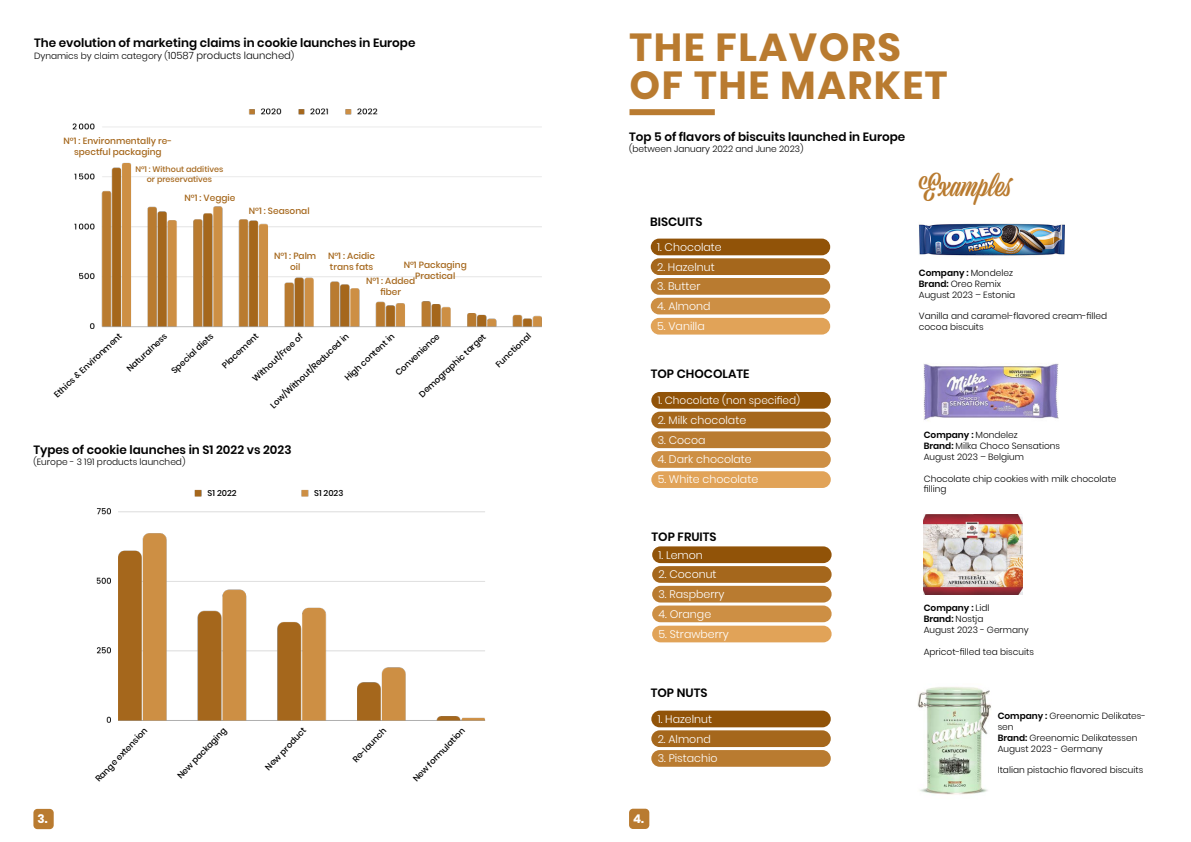
<style>
.page{position:relative;width:1191px;height:842px;background:#fff}
.page>*{position:absolute;margin:0;border:0;box-sizing:border-box;transform-origin:0 0}
.t1{font:700 39px "Poppins";letter-spacing:.04em;color:#b97b30}
.t2{font:28px "Viktor Script";color:#b97b30}
.t3{font:600 12px "Poppins";color:#000}
.t4{font:700 12px "Poppins";color:#fff}
.t5{font:300 11px "Poppins";color:#fff}
.t6{font:300 10.5px "Poppins";color:#fff}
.t7{font:300 9px/10.8px "Poppins";color:#000}
.t8{font:500 9px/10.8px "Poppins";color:#a5671c;text-align:center}
.t9{font:600 9px "Poppins";color:#000}
.t10{font:500 8.5px "Poppins";color:#000}
.t11{font:500 8.4px "Poppins";letter-spacing:-.005em;color:#000}
.t12{font:500 8px "Poppins";color:#a5671c}
.s1{font-size:10px}
.s2{font-weight:300}
.s3{font-weight:600}
</style>
<div class="page">
<div style="left:33px;top:809px;width:21px;height:20px;background:#b97b30;border-radius:4px"></div>
<div style="left:629px;top:809px;width:20px;height:20px;background:#b97b30;border-radius:4px"></div>
<img style="left:96px;top:489px;width:390px;height:234px">
<div style="left:629px;top:109px;width:86px;height:6px;background:#b97b30"></div>
<div style="left:651px;top:711px;width:179px;height:16px;background:#915308;border-radius:8px"></div>
<div style="left:651px;top:730px;width:179px;height:17px;background:#a5671c;border-radius:8px"></div>
<div style="left:651px;top:750px;width:179px;height:17px;background:#b97b30;border-radius:8px"></div>
<div style="left:652px;top:546px;width:179px;height:17px;background:#915308;border-radius:8px"></div>
<div style="left:652px;top:566px;width:179px;height:17px;background:#a5671c;border-radius:8px"></div>
<div style="left:652px;top:586px;width:179px;height:16px;background:#b97b30;border-radius:8px"></div>
<div style="left:652px;top:605px;width:179px;height:17px;background:#cd8f44;border-radius:8px"></div>
<div style="left:652px;top:626px;width:179px;height:16px;background:#e1a358;border-radius:8px"></div>
<div style="left:651px;top:392px;width:179px;height:17px;background:#915308;border-radius:8px"></div>
<div style="left:651px;top:412px;width:179px;height:16px;background:#a5671c;border-radius:8px"></div>
<div style="left:651px;top:431px;width:179px;height:17px;background:#b97b30;border-radius:8px"></div>
<div style="left:651px;top:451px;width:179px;height:17px;background:#cd8f44;border-radius:8px"></div>
<div style="left:651px;top:471px;width:179px;height:17px;background:#e1a358;border-radius:8px"></div>
<img style="left:72px;top:108px;width:470px;height:221px">
<div style="left:651px;top:239px;width:179px;height:16px;background:#915308;border-radius:8px"></div>
<div style="left:651px;top:258px;width:179px;height:17px;background:#a5671c;border-radius:8px"></div>
<div style="left:651px;top:278px;width:179px;height:17px;background:#b97b30;border-radius:8px"></div>
<div style="left:651px;top:298px;width:179px;height:16px;background:#cd8f44;border-radius:8px"></div>
<div style="left:651px;top:318px;width:179px;height:17px;background:#e1a358;border-radius:8px"></div>
<img style="left:923px;top:363px;width:135px;height:58px">
<img style="left:918px;top:223px;width:146px;height:33px">
<img style="left:917px;top:687px;width:74px;height:108px">
<img style="left:923px;top:514px;width:99px;height:80px">
<p class="t3" style="left:34px;top:36px;width:383px">The evolution of marketing claims in cookie launches in Europe</p>
<p class="t7" style="left:34px;top:50px;width:262px">Dynamics by claim category (<span class="s1">10587 products launched</span>)</p>
<p class="t8" style="left:64px;top:136px;width:110px">N°1 : Environmentally re&shy;spectful packaging</p>
<p class="t12" style="left:136px;top:165px;width:89px">N°1 : Without additives</p>
<p class="t12" style="left:147px;top:174px;width:67px">or preservatives</p>
<p class="t8" style="left:184px;top:193px;width:52px">N°1 : Veggie</p>
<p class="t8" style="left:249px;top:206px;width:62px">N°1 : Seasonal</p>
<p class="t8" style="left:274px;top:251px;width:44px">N°1 : Palm</p>
<p class="t8" style="left:290px;top:262px;width:12px">oil</p>
<p class="t8" style="left:328px;top:251px;width:48px">N°1 : Acidic</p>
<p class="t8" style="left:330px;top:262px;width:45px">trans fats</p>
<p class="t8" style="left:404px;top:259px;width:65px">N°1 Packaging</p>
<p class="t8" style="left:415px;top:270px;width:42px">Practical</p>
<p class="t8" style="left:366px;top:276px;width:51px">N°1 : Added</p>
<p class="t8" style="left:380px;top:287px;width:22px">fiber</p>
<p class="t10" style="left:417px;top:392px;width:89px;rotate:-43deg">Demographic target</p>
<p class="t10" style="left:493px;top:362px;width:46px;rotate:-43deg">Functional</p>
<p class="t10" style="left:250px;top:376px;width:67px;rotate:-43deg">Without/Free of</p>
<p class="t10" style="left:52px;top:392px;width:91px;rotate:-43deg">Ethics &amp; Environment</p>
<p class="t10" style="left:125px;top:366px;width:53px;rotate:-43deg">Naturalness</p>
<p class="t10" style="left:169px;top:368px;width:56px;rotate:-43deg">Special diets</p>
<p class="t10" style="left:220px;top:363px;width:48px;rotate:-43deg">Placement</p>
<p class="t10" style="left:342px;top:375px;width:66px;rotate:-43deg">High content in</p>
<p class="t10" style="left:393px;top:370px;width:58px;rotate:-43deg">Convenience</p>
<p class="t10" style="left:268px;top:403px;width:106px;rotate:-43deg">Low/Without/Reduced in</p>
<p class="t3" style="left:33px;top:443px;width:260px">Types of cookie launches in S1 2022 vs 2023</p>
<p class="t7" style="left:33px;top:457px;width:153px">(Europe - 3 191 products launched)</p>
<p class="t11" style="left:208px;top:488px;width:30px">S1 2022</p>
<p class="t11" style="left:314px;top:488px;width:31px">S1 2023</p>
<p class="t10" style="left:94px;top:777px;width:72px;rotate:-47deg">Range extension</p>
<p class="t10" style="left:175px;top:774px;width:68px;rotate:-47deg">New packaging</p>
<p class="t10" style="left:263px;top:765px;width:56px;rotate:-47deg">New product</p>
<p class="t10" style="left:351px;top:758px;width:46px;rotate:-47deg">Re-launch</p>
<p class="t10" style="left:411px;top:777px;width:72px;rotate:-47deg">New formulation</p>
<p class="t1" style="left:629px;top:25px;width:273px">THE FLAVORS</p>
<p class="t1" style="left:629px;top:63px;width:319px">OF THE MARKET</p>
<p class="t3" style="left:629px;top:130px;width:278px">Top 5 of flavors of biscuits launched in Europe</p>
<p class="t7" style="left:629px;top:143px;width:176px">(between January 2022 and June 2023)</p>
<p class="t3" style="left:650px;top:215px;width:54px">BISCUITS</p>
<p class="t5" style="left:657px;top:241px;width:66px">1. Chocolate</p>
<p class="t5" style="left:657px;top:260px;width:59px">2. Hazelnut</p>
<p class="t5" style="left:657px;top:280px;width:45px">3. Butter</p>
<p class="t5" style="left:657px;top:300px;width:55px">4. Almond</p>
<p class="t5" style="left:657px;top:320px;width:49px">5. Vanilla</p>
<p class="t3" style="left:651px;top:367px;width:100px">TOP CHOCOLATE</p>
<p class="t6" style="left:657px;top:394px;width:144px">1. Chocolate (non specified)</p>
<p class="t5" style="left:657px;top:414px;width:90px">2. Milk chocolate</p>
<p class="t5" style="left:657px;top:433px;width:49px">3. Cocoa</p>
<p class="t5" style="left:657px;top:453px;width:96px">4. Dark chocolate</p>
<p class="t5" style="left:657px;top:473px;width:102px">5. White chocolate</p>
<p class="t3" style="left:651px;top:529px;width:66px">TOP FRUITS</p>
<p class="t5" style="left:658px;top:548px;width:46px">1. Lemon</p>
<p class="t5" style="left:658px;top:568px;width:60px">2. Coconut</p>
<p class="t5" style="left:658px;top:588px;width:68px">3. Raspberry</p>
<p class="t5" style="left:658px;top:607px;width:54px">4. Orange</p>
<p class="t5" style="left:658px;top:628px;width:72px">5. Strawberry</p>
<p class="t3" style="left:651px;top:686px;width:58px">TOP NUTS</p>
<p class="t5" style="left:657px;top:712px;width:56px">1. Hazelnut</p>
<p class="t5" style="left:657px;top:732px;width:55px">2. Almond</p>
<p class="t5" style="left:657px;top:752px;width:61px">3. Pistachio</p>
<p class="t2" style="left:919px;top:170px;width:95px">Examples</p>
<p class="t9" style="left:919px;top:267px;width:96px">Company : <span class="s2">Mondelez</span></p>
<p class="t7" style="left:919px;top:278px;width:84px"><span class="s3">Brand:</span> Oreo Remix</p>
<p class="t7" style="left:919px;top:289px;width:98px">August 2023 – Estonia</p>
<p class="t7" style="left:919px;top:311px;width:190px">Vanilla and caramel-flavored cream-filled cocoa biscuits</p>
<p class="t9" style="left:923px;top:430px;width:96px">Company : <span class="s2">Mondelez</span></p>
<p class="t7" style="left:923px;top:441px;width:138px"><span class="s3">Brand:</span> Milka Choco Sensations</p>
<p class="t7" style="left:923px;top:451px;width:102px">August 2023 – Belgium</p>
<p class="t7" style="left:923px;top:473px;width:194px">Chocolate chip cookies with milk chocolate filling</p>
<p class="t9" style="left:923px;top:603px;width:67px">Company : <span class="s2">Lidl</span></p>
<p class="t9" style="left:923px;top:614px;width:61px">Brand: <span class="s2">Nostja</span></p>
<p class="t7" style="left:923px;top:624px;width:107px">August 2023 - Germany</p>
<p class="t7" style="left:923px;top:646px;width:112px">Apricot-filled tea biscuits</p>
<p class="t7" style="left:997px;top:711px;width:150px"><span class="s3">Company :</span> Greenomic Delikates&shy;sen</p>
<p class="t7" style="left:997px;top:732px;width:141px"><span class="s3">Brand:</span> Greenomic Delikatessen</p>
<p class="t7" style="left:997px;top:743px;width:107px">August 2023 - Germany</p>
<p class="t7" style="left:997px;top:765px;width:147px">Italian pistachio flavored biscuits</p>
<h3 class="t4" style="left:38px;top:811px;width:12px">3.</h3>
<h3 class="t4" style="left:633px;top:811px;width:12px">4.</h3>
</div>
